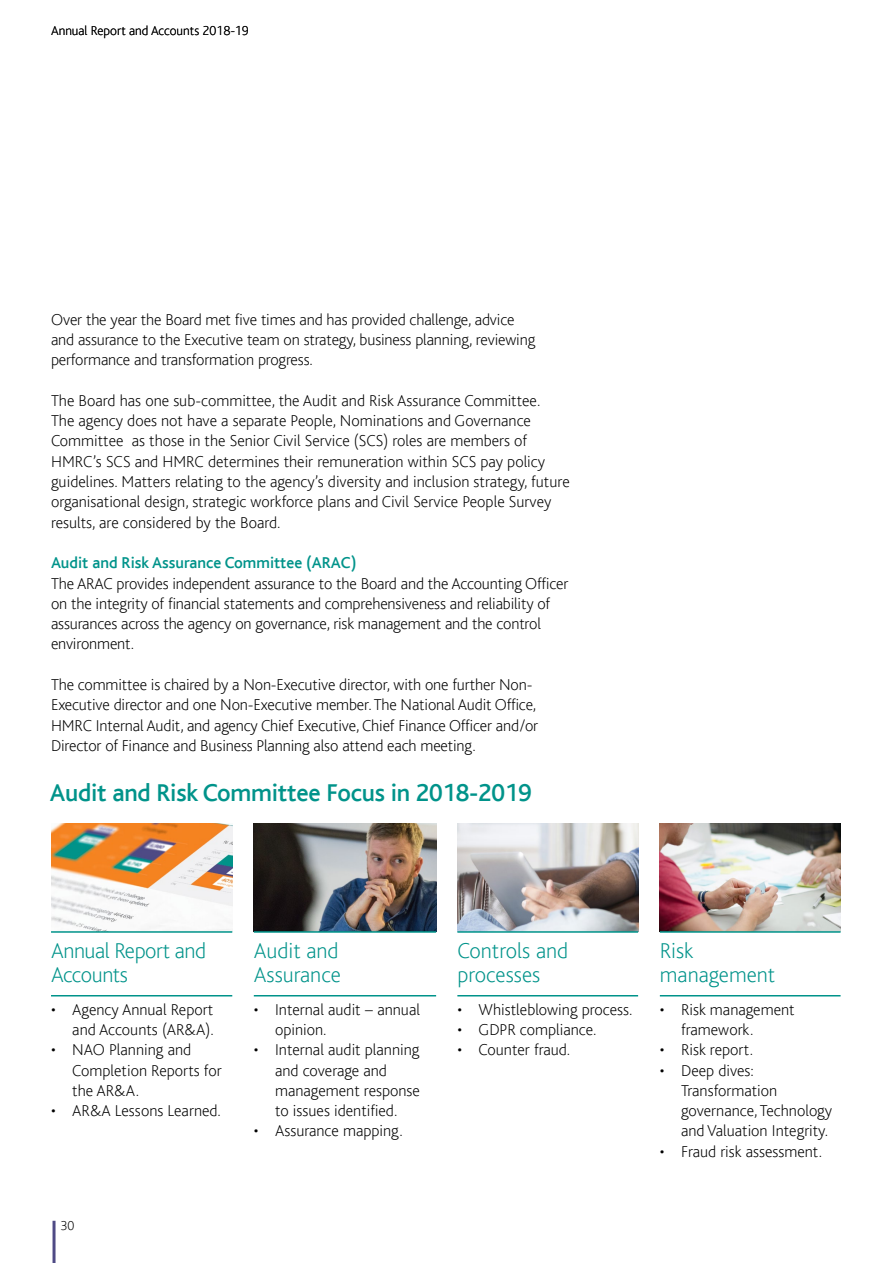
<style>
.page{position:relative;width:893px;height:1263px;background:#fff}
.page>*{position:absolute;margin:0;border:0;box-sizing:border-box;transform-origin:0 0}
.t1{font:500 25.5px "Bliss";letter-spacing:-.01em;color:#00938a}
.t2{font:200 22.5px/24px "Bliss";color:#00938a}
.t3{font:200 22.5px/24px "Bliss";letter-spacing:-.02em;color:#00938a}
.t4{font:200 16.5px/20.2px "Bliss";color:#000}
.t5{font:500 16.5px "Bliss";color:#00938a}
.t6{font:200 13.5px "Bliss";color:#000}
</style>
<div class="page">
<img style="left:51px;top:823px;width:181px;height:108px">
<img style="left:254px;top:823px;width:182px;height:108px">
<img style="left:457px;top:823px;width:181px;height:108px">
<hr style="left:51px;top:931px;width:181px;height:2px;background:#00938a">
<hr style="left:51px;top:995px;width:181px;height:1px;background:#00938a">
<hr style="left:254px;top:931px;width:182px;height:2px;background:#00938a">
<hr style="left:254px;top:995px;width:182px;height:1px;background:#00938a">
<hr style="left:457px;top:931px;width:181px;height:2px;background:#00938a">
<hr style="left:457px;top:995px;width:181px;height:1px;background:#00938a">
<img style="left:660px;top:823px;width:181px;height:108px">
<hr style="left:660px;top:931px;width:181px;height:2px;background:#00938a">
<hr style="left:660px;top:995px;width:181px;height:1px;background:#00938a">
<hr style="left:53px;top:1221px;width:3px;height:42px;background:#4f4a85">
<p class="t6" style="left:51px;top:23px;width:199px">Annual Report and Accounts 2018-19</p>
<p class="t4" style="left:51px;top:310px;width:486px">Over the year the Board met five times and has provided challenge, advice and assurance to the Executive team on strategy, business planning, reviewing performance and transformation progress.</p>
<p class="t4" style="left:51px;top:391px;width:520px">The Board has one sub-committee, the Audit and Risk Assurance Committee.<br>The agency does not have a separate People, Nominations and Governance Committee as those in the Senior Civil Service (SCS) roles are members of HMRC’s SCS and HMRC determines their remuneration within SCS pay policy guidelines. Matters relating to the agency’s diversity and inclusion strategy, future organisational design, strategic workforce plans and Civil Service People Survey results, are considered by the Board.</p>
<p class="t5" style="left:51px;top:554px;width:307px">Audit and Risk Assurance Committee (ARAC)</p>
<p class="t4" style="left:51px;top:573px;width:519px">The ARAC provides independent assurance to the Board and the Accounting Officer on the integrity of financial statements and comprehensiveness and reliability of assurances across the agency on governance, risk management and the control environment.</p>
<p class="t4" style="left:51px;top:675px;width:489px">The committee is chaired by a Non-Executive director, with one further Non-Executive director and one Non-Executive member. The National Audit Office, HMRC Internal Audit, and agency Chief Executive, Chief Finance Officer and/or Director of Finance and Business Planning also attend each meeting.</p>
<h1 class="t1" style="left:50px;top:779px;width:483px">Audit and Risk Committee Focus in 2018-2019</h1>
<h2 class="t3" style="left:51px;top:939px;width:157px">Annual Report and<br>Accounts</h2>
<p class="t4" style="left:51px;top:999px;width:164px;text-align:right">• Agency Annual Report and Accounts (AR&amp;A).</p>
<p class="t4" style="left:72px;top:1040px;width:151px;text-indent:-21px">• NAO Planning and<br>Completion Reports for the AR&amp;A.</p>
<p class="t4" style="left:51px;top:1101px;width:171px">• AR&amp;A Lessons Learned.</p>
<p class="t6" style="left:61px;top:1219px;width:15px">30</p>
<h2 class="t2" style="left:254px;top:939px;width:89px">Audit and<br>Assurance</h2>
<p class="t4" style="left:275px;top:999px;width:147px;text-indent:-21px">• Internal audit – annual opinion.</p>
<p class="t4" style="left:275px;top:1040px;width:146px;text-indent:-21px">• Internal audit planning and coverage and management response to issues identified.</p>
<p class="t4" style="left:254px;top:1121px;width:150px">• Assurance mapping.</p>
<h2 class="t2" style="left:457px;top:939px;width:112px">Controls and processes</h2>
<p class="t4" style="left:457px;top:999px;width:177px">• Whistleblowing process.</p>
<p class="t4" style="left:457px;top:1020px;width:141px">• GDPR compliance.</p>
<p class="t4" style="left:457px;top:1040px;width:114px">• Counter fraud.</p>
<h2 class="t2" style="left:660px;top:939px;width:117px">Risk management</h2>
<p class="t4" style="left:681px;top:999px;width:115px;text-indent:-21px">• Risk management framework.</p>
<p class="t4" style="left:660px;top:1040px;width:95px">• Risk report.</p>
<p class="t4" style="left:681px;top:1060px;width:153px;text-indent:-21px">• Deep dives:<br>Transformation governance, Technology and Valuation Integrity.</p>
<p class="t4" style="left:660px;top:1141px;width:164px">• Fraud risk assessment.</p>
</div>
